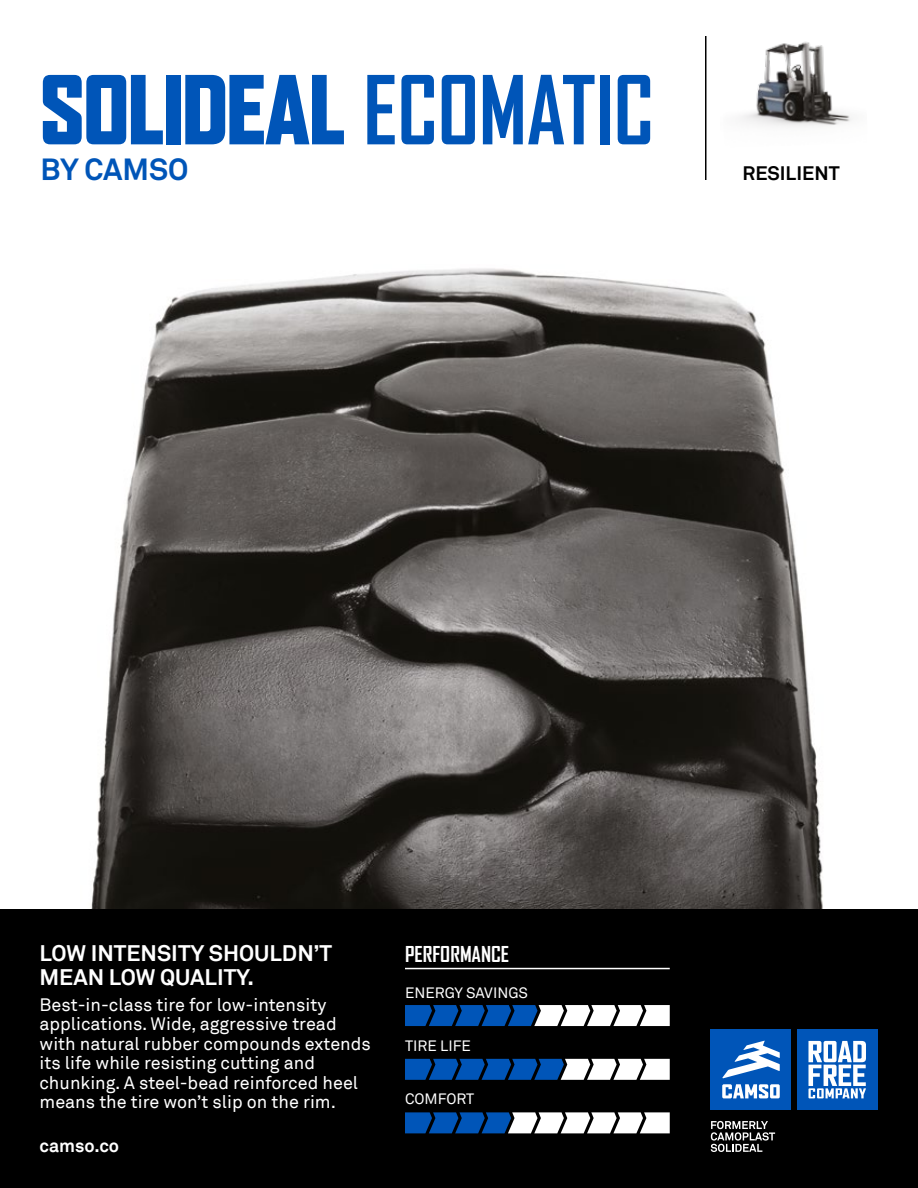
<style>
.page{position:relative;width:918px;height:1188px;background:#fff}
.page>*{position:absolute;margin:0;border:0;box-sizing:border-box;transform-origin:0 0}
.t1{font:900 90.9px "Agency FB";color:#0055b8;scale:.95 1}
.t2{font:700 30.3px "Akkurat Office";color:#0055b8}
.t3{font:700 22.5px/24px "Akkurat";color:#fff}
.t4{font:700 21px "Agency FB";color:#fff}
.t5{font:700 19.5px "Akkurat";color:#000}
.t6{font:18px/19.5px "Akkurat";color:#fff}
.t7{font:700 18px "Akkurat";color:#fff}
.t8{font:15px "Akkurat";color:#fff}
.s1{font-weight:700}
</style>
<div class="page">
<img style="left:91px;top:268px;width:732px;height:641px">
<div style="left:0;top:909px;width:918px;height:279px;background:#000"></div>
<hr style="left:705px;top:36px;width:1px;height:144px;background:#000">
<img style="left:741px;top:42px;width:111px;height:85px">
<div style="left:711px;top:1029px;width:80px;height:81px;background:#0055b8"></div>
<svg style="left:722px;top:1084px;width:58px;height:14px"></svg>
<svg style="left:722px;top:1041px;width:58px;height:37px"></svg>
<div style="left:797px;top:1029px;width:81px;height:81px;background:#0055b8"></div>
<svg style="left:808px;top:1041px;width:58px;height:57px"></svg>
<svg style="left:711px;top:1121px;width:64px;height:31px"></svg>
<hr style="left:405px;top:968px;width:265px;height:1px;background:#fff">
<svg style="left:405px;top:1005px;width:265px;height:21px;background:#7196c1"></svg>
<svg style="left:405px;top:1059px;width:265px;height:21px;background:#5a86ba"></svg>
<svg style="left:405px;top:1112px;width:265px;height:21px;background:#84a2c4"></svg>
<h1 class="t1" style="left:40px;top:57px;width:647px">SOLIDEAL <span class="s1">ECOMATIC</span></h1>
<h2 class="t2" style="left:40px;top:151px;width:150px">BY CAMSO</h2>
<p class="t5" style="left:742px;top:161px;width:99px">RESILIENT</p>
<p class="t3" style="left:40px;top:942px;width:294px">LOW INTENSITY SHOULDN’T<br>MEAN LOW QUALITY.</p>
<p class="t6" style="left:40px;top:995px;width:333px">Best-in-class tire for low-intensity applications. Wide, aggressive tread with natural rubber compounds extends its life while resisting cutting and chunking. A steel-bead reinforced heel means the tire won’t slip on the rim.</p>
<p class="t7" style="left:40px;top:1134px;width:81px">camso.co</p>
<p class="t4" style="left:405px;top:942px;width:106px">PERFORMANCE</p>
<p class="t8" style="left:405px;top:984px;width:125px">ENERGY SAVINGS</p>
<p class="t8" style="left:405px;top:1037px;width:67px">TIRE LIFE</p>
<p class="t8" style="left:405px;top:1090px;width:71px">COMFORT</p>
</div>
